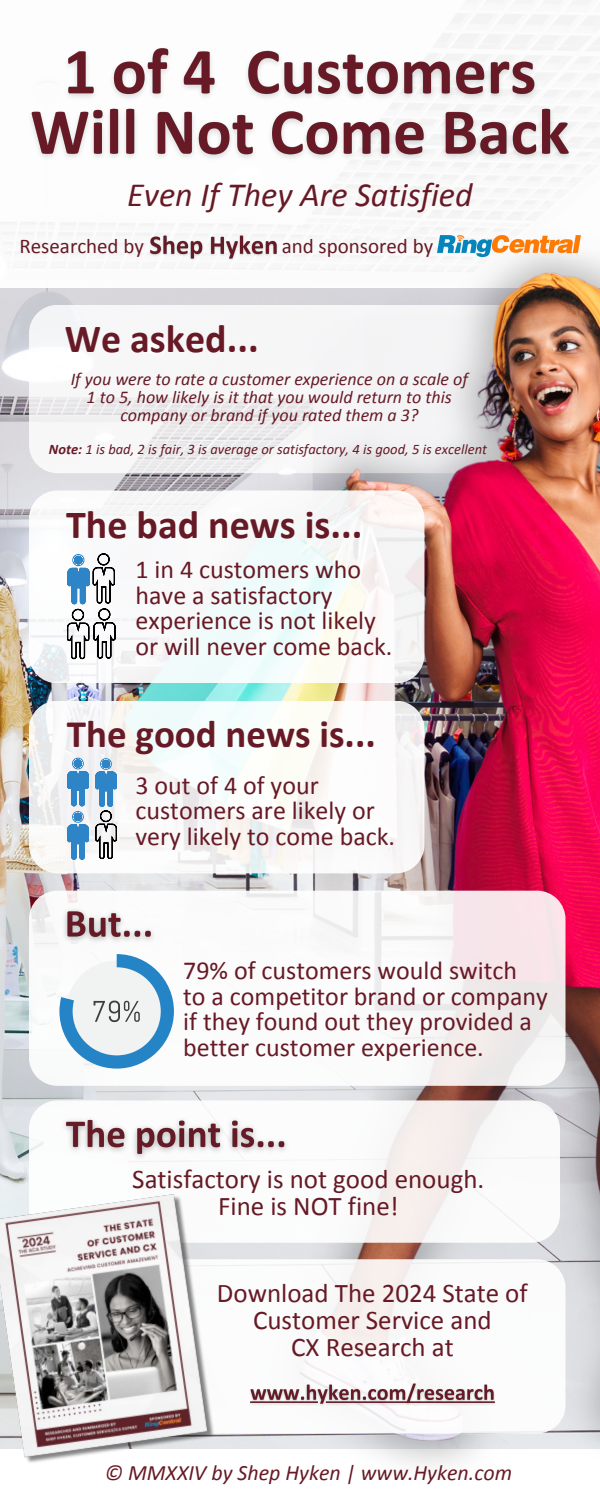
<style>
.page{position:relative;width:600px;height:1500px;background:#fff}
.page>*{position:absolute;margin:0;border:0;box-sizing:border-box;transform-origin:0 0}
.t1{font:700 40px "Calibri";color:#671a25}
.t2{font:700 39px "Calibri";color:#671a25}
.t3{font:italic 34px "Calibri";color:#671a25}
.t4{font:27px/27px "Calibri";color:#671a25;text-align:center}
.t5{font:26px/25.5px "Calibri";color:#671a25}
.t6{font:italic 22px "Calibri";color:#671a25}
.t7{font:21px "Calibri";color:#671a25}
.t8{font:italic 18px/18px "Calibri";color:#671a25;text-align:center}
.t9{font:italic 14.5px "Calibri";color:#671a25}
.s1{font-weight:700}
</style>
<div class="page">
<img style="left:0;top:198px;width:600px;height:1268px">
<svg style="left:29px;top:490px;width:395px;height:193px"></svg>
<svg style="left:29px;top:701px;width:395px;height:172px"></svg>
<svg style="left:29px;top:891px;width:537px;height:195px"></svg>
<svg style="left:29px;top:1100px;width:531px;height:143px"></svg>
<svg style="left:218px;top:1259px;width:348px;height:175px"></svg>
<img style="left:247px;top:1380px;width:250px;height:30px">
<img style="left:0;top:1191px;width:218px;height:275px">
<svg style="left:45px;top:940px;width:143px;height:143px"></svg>
<img style="left:30px;top:40px;width:550px;height:130px">
<img style="left:57px;top:902px;width:103px;height:46px">
<img style="left:56px;top:1111px;width:238px;height:55px">
<svg style="left:63px;top:550px;width:59px;height:114px"></svg>
<svg style="left:63px;top:754px;width:60px;height:110px"></svg>
<img style="left:438px;top:236px;width:143px;height:21px">
<img style="left:147px;top:232px;width:134px;height:32px">
<h2 class="t3" style="left:127px;top:180px;width:347px">Even If They Are Satisfied</h2>
<p class="t7" style="left:20px;top:238px;width:126px">Researched by</p>
<p class="t7" style="left:282px;top:238px;width:153px">and sponsored by</p>
<h5 class="t1" style="left:65px;top:322px;width:195px">We asked...</h5>
<p class="t8" style="left:71px;top:372px;width:399px">If you were to rate a customer experience on a scale of</p>
<p class="t8" style="left:87px;top:390px;width:367px">1 to 5, how likely is it that you would return to this company or brand if you rated them a 3?</p>
<p class="t9" style="left:49px;top:443px;width:440px"><span class="s1">Note:</span> 1 is bad, 2 is fair, 3 is average or satisfactory, 4 is good, 5 is excellent</p>
<p class="t1" style="left:66px;top:508px;width:298px">The bad news is...</p>
<p class="t5" style="left:136px;top:559px;width:258px">1 in 4 customers who have a satisfactory experience is not likely or will never come back.</p>
<p class="t2" style="left:67px;top:717px;width:310px">The good news is...</p>
<h2 class="t5" style="left:136px;top:774px;width:261px">3 out of 4 of your customers are likely or very likely to come back.</h2>
<p class="t5" style="left:183px;top:960px;width:366px">79% of customers would switch<br>to a competitor brand or company if they found out they provided a better customer experience.</p>
<p class="t4" style="left:132px;top:1167px;width:354px">Satisfactory is not good enough.<br>Fine is NOT fine!</p>
<p class="t4" style="left:217px;top:1282px;width:312px">Download The 2024 State of<br>Customer Service and<br>CX Research at</p>
<p class="t6" style="left:105px;top:1463px;width:409px">© MMXXIV by Shep Hyken | www.Hyken.com</p>
</div>
